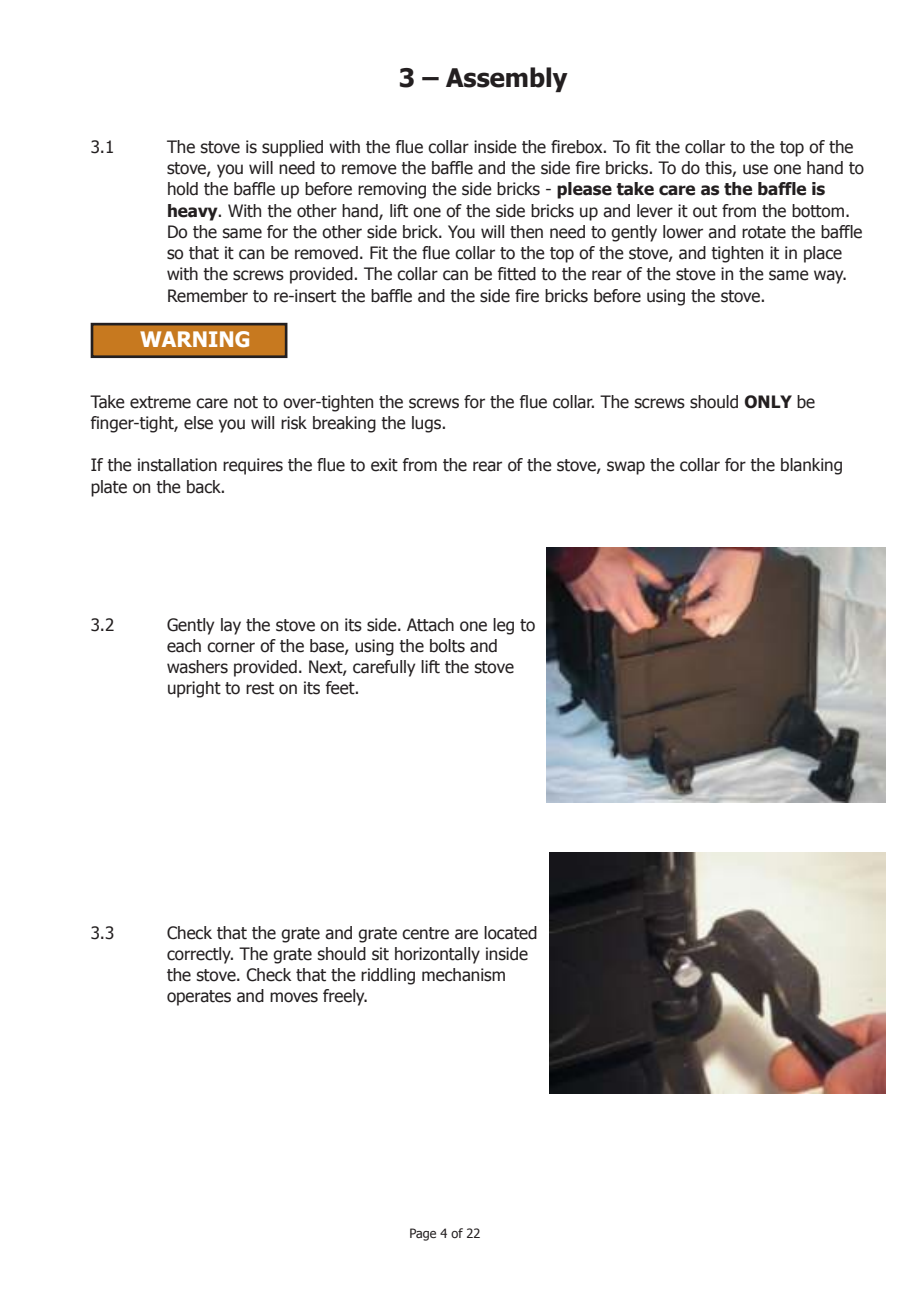
<style>
.page{position:relative;width:919px;height:1289px;background:#fff}
.page>*{position:absolute;margin:0;border:0;box-sizing:border-box;transform-origin:0 0}
.t1{font:700 25.5px "Tahoma";color:#231f20}
.t2{font:700 21.15px "Tahoma";color:#fff}
.t3{font:16.95px/21.1px "Tahoma";color:#231f20}
.t4{font:12.75px "Tahoma";color:#231f20}
.s1{font-weight:700}
</style>
<div class="page">
<img style="left:546px;top:547px;width:339px;height:255px">
<img style="left:550px;top:852px;width:335px;height:241px">
<div style="left:92px;top:324px;width:194px;height:33px;background:#c7791f"></div>
<div style="left:91px;top:323px;width:196px;height:35px;border:3px solid #231f20"></div>
<h1 class="t1" style="left:399px;top:60px;width:170px">3 – Assembly</h1>
<p class="t3" style="left:91px;top:135px;width:25px">3.1</p>
<p class="t3" style="left:167px;top:135px;width:698px">The stove is supplied with the flue collar inside the firebox. To fit the collar to the top of the stove, you will need to remove the baffle and the side fire bricks. To do this, use one hand to hold the baffle up before removing the side bricks - <span class="s1">please take care as the baffle is heavy</span>. With the other hand, lift one of the side bricks up and lever it out from the bottom.<br>Do the same for the other side brick. You will then need to gently lower and rotate the baffle so that it can be removed. Fit the flue collar to the top of the stove, and tighten it in place with the screws provided. The collar can be fitted to the rear of the stove in the same way.<br>Remember to re-insert the baffle and the side fire bricks before using the stove.</p>
<p class="t2" style="left:140px;top:325px;width:112px">WARNING</p>
<p class="t3" style="left:91px;top:390px;width:725px">Take extreme care not to over-tighten the screws for the flue collar. The screws should <span class="s1">ONLY</span> be finger-tight, else you will risk breaking the lugs.</p>
<p class="t3" style="left:91px;top:454px;width:753px">If the installation requires the flue to exit from the rear of the stove, swap the collar for the blanking plate on the back.</p>
<p class="t3" style="left:91px;top:613px;width:25px">3.2</p>
<p class="t3" style="left:167px;top:613px;width:370px">Gently lay the stove on its side. Attach one leg to each corner of the base, using the bolts and washers provided. Next, carefully lift the stove upright to rest on its feet.</p>
<p class="t3" style="left:91px;top:921px;width:25px">3.3</p>
<p class="t3" style="left:167px;top:921px;width:372px">Check that the grate and grate centre are located correctly. The grate should sit horizontally inside the stove. Check that the riddling mechanism operates and moves freely.</p>
<p class="t4" style="left:409px;top:1224px;width:72px">Page 4 of 22</p>
</div>
